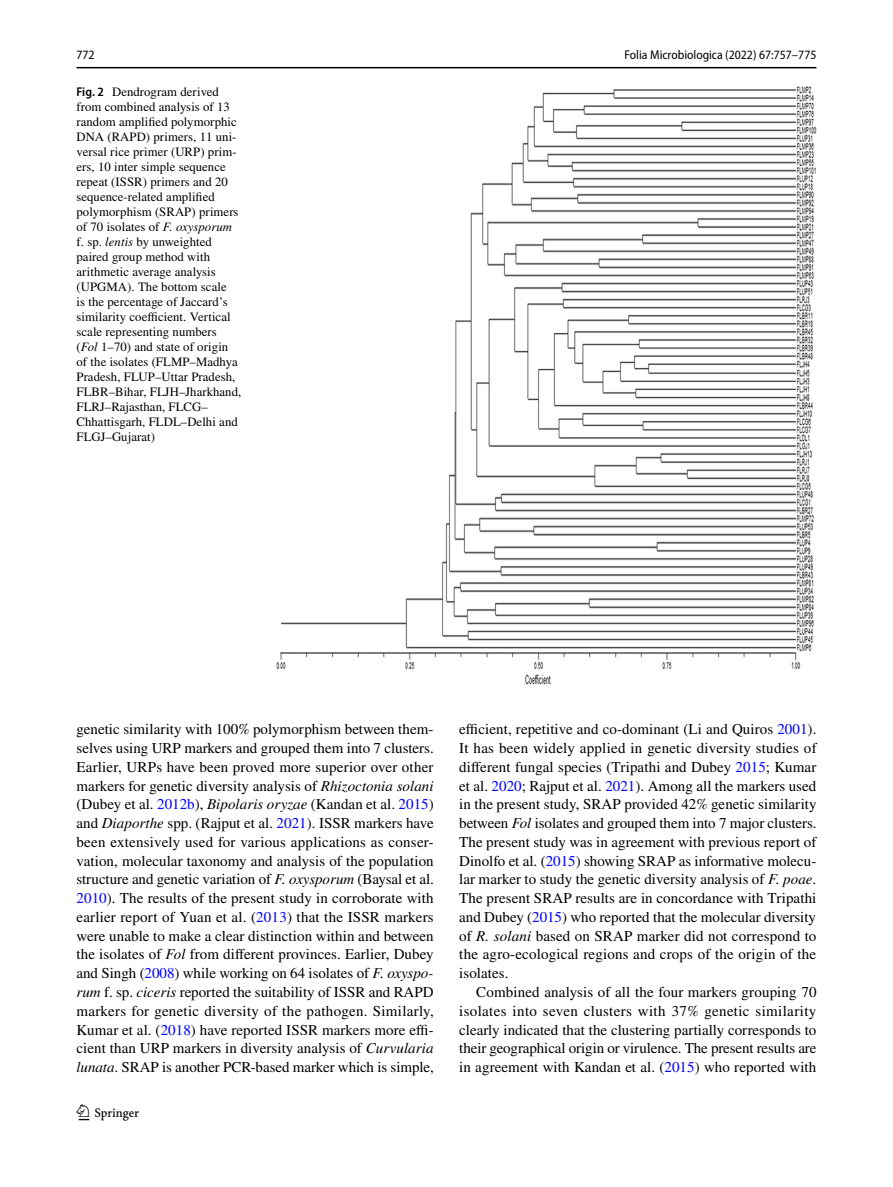
<style>
.page{position:relative;width:893px;height:1187px;background:#fff}
.page>*{position:absolute;margin:0;border:0;box-sizing:border-box;transform-origin:0 0}
.t1{font:22.5px "Springnew Regular 2";color:#000}
.t2{font:15px/18.8px "STIX";letter-spacing:.005em;color:#000;text-align:justify}
.t3{font:12.75px/15px "STIX";letter-spacing:.005em;color:#000}
.t4{font:semi-condensed 12.75px "Myriad Pro";color:#000}
.s1{font-family:"Myriad Pro";font-weight:600;font-stretch:semi-condensed}
.s2{font-style:italic}
.s3{color:#00f}
</style>
<div class="page">
<hr style="left:77px;top:67px;width:739px;height:1px;background:#000">
<img style="left:276px;top:87px;width:540px;height:597px">
<p class="t4" style="left:77px;top:48px;width:20px">772</p>
<p class="t4" style="left:625px;top:48px;width:193px">Folia Microbiologica (2022) 67:757–775</p>
<p class="t3" style="left:77px;top:85px;width:166px"><span class="s1">Fig. 2</span> Dendrogram derived from combined analysis of 13 random amplified polymorphic<br>DNA (RAPD) primers, 11 uni&shy;versal rice primer (URP) prim&shy;ers, 10 inter simple sequence repeat (ISSR) primers and 20 sequence-related amplified polymorphism (SRAP) primers of 70 isolates of <span class="s2">F. oxysporum </span>f. sp. <span class="s2">lentis</span> by unweighted paired group method with arithmetic average analysis (UPGMA). The bottom scale<br>is the percentage of Jaccard’s similarity coefficient. Vertical scale representing numbers (<span class="s2">Fol</span> 1–70) and state of origin of the isolates (FLMP–Madhya<br>Pradesh, FLUP–Uttar Pradesh,<br>FLBR–Bihar, FLJH–Jharkhand,<br>FLRJ–Rajasthan, FLCG–<br>Chhattisgarh, FLDL–Delhi and<br>FLGJ–Gujarat)</p>
<p class="t2" style="left:77px;top:721px;width:359px">genetic similarity with 100% polymorphism between them&shy;selves using URP markers and grouped them into 7 clusters.<br>Earlier, URPs have been proved more superior over other markers for genetic diversity analysis of <span class="s2">Rhizoctonia solani </span>(Dubey et al. <span class="s3">2012b</span>), <span class="s2">Bipolaris oryzae</span> (Kandan et al. <span class="s3">2015</span>) and <span class="s2">Diaporthe</span> spp. (Rajput et al. <span class="s3">2021</span>). ISSR markers have been extensively used for various applications as conser&shy;vation, molecular taxonomy and analysis of the population structure and genetic variation of <span class="s2">F. oxysporum</span> (Baysal et al.<br><span class="s3">2010</span>). The results of the present study in corroborate with earlier report of Yuan et al. (<span class="s3">2013</span>) that the ISSR markers were unable to make a clear distinction within and between the isolates of <span class="s2">Fol</span> from different provinces. Earlier, Dubey and Singh (<span class="s3">2008</span>) while working on 64 isolates of <span class="s2">F. oxyspo&shy;rum</span> f. sp. <span class="s2">ciceris</span> reported the suitability of ISSR and RAPD markers for genetic diversity of the pathogen. Similarly, Kumar et al. (<span class="s3">2018</span>) have reported ISSR markers more effi&shy;cient than URP markers in diversity analysis of <span class="s2">Curvularia lunata</span>. SRAP is another PCR-based marker which is simple,</p>
<p class="t2" style="left:459px;top:721px;width:359px">efficient, repetitive and co-dominant (Li and Quiros <span class="s3">2001</span>).<br>It has been widely applied in genetic diversity studies of different fungal species (Tripathi and Dubey <span class="s3">2015</span>; Kumar et al. <span class="s3">2020</span>; Rajput et al. <span class="s3">2021</span>). Among all the markers used in the present study, SRAP provided 42% genetic similarity between <span class="s2">Fol</span> isolates and grouped them into 7 major clusters.<br>The present study was in agreement with previous report of Dinolfo et al. (<span class="s3">2015</span>) showing SRAP as informative molecu&shy;lar marker to study the genetic diversity analysis of <span class="s2">F. poae</span>.<br>The present SRAP results are in concordance with Tripathi and Dubey (<span class="s3">2015</span>) who reported that the molecular diversity of <span class="s2">R. solani</span> based on SRAP marker did not correspond to the agro-ecological regions and crops of the origin of the isolates.</p>
<p class="t2" style="left:459px;top:983px;width:359px;text-indent:17px">Combined analysis of all the four markers grouping 70 isolates into seven clusters with 37% genetic similarity clearly indicated that the clustering partially corresponds to their geographical origin or virulence. The present results are in agreement with Kandan et al. (<span class="s3">2015</span>) who reported with</p>
<h1 class="t1" style="left:79px;top:1104px;width:62px">1 3</h1>
</div>
